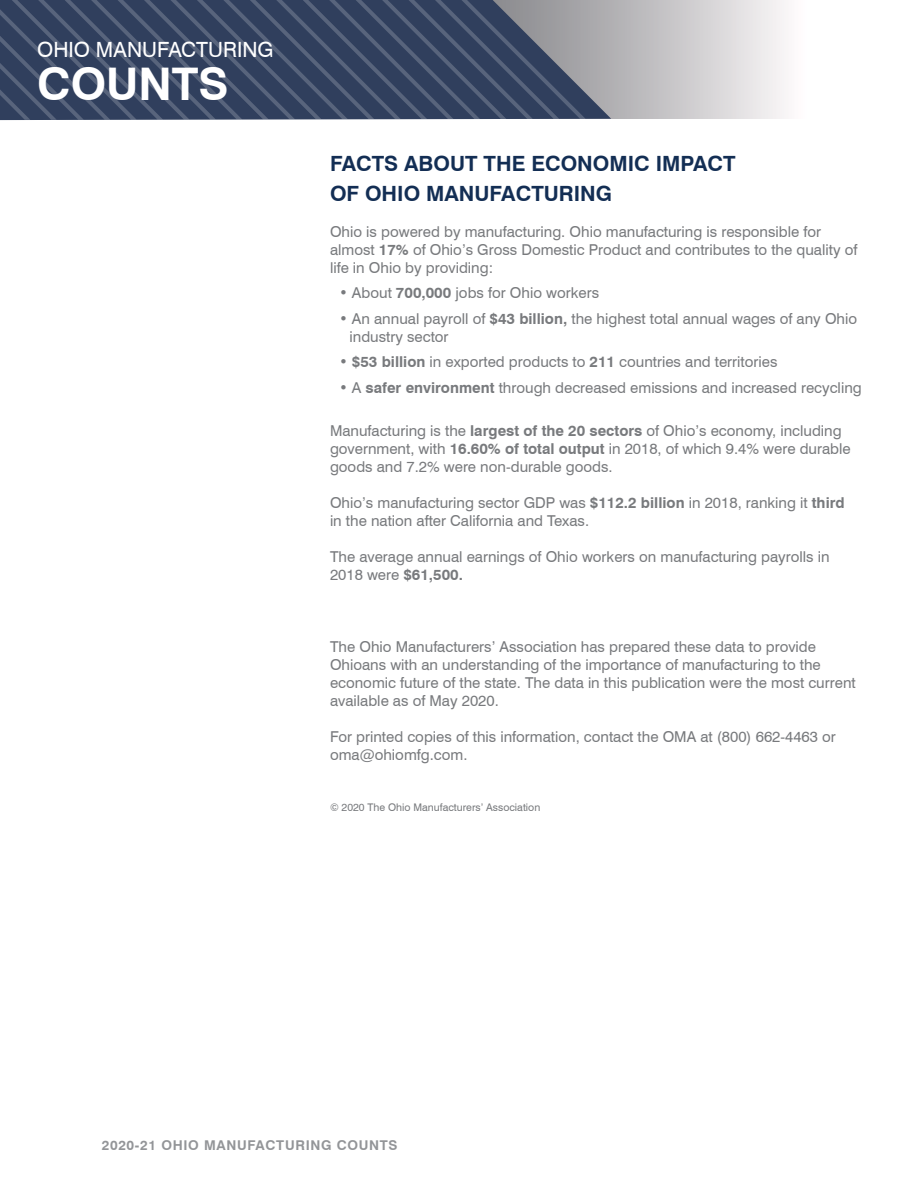
<style>
.page{position:relative;width:918px;height:1188px;background:#fff}
.page>*{position:absolute;margin:0;border:0;box-sizing:border-box;transform-origin:0 0}
.Green_Header{font:700 45px "Swiss 721 BT";color:#fff}
.Orange_Subhead{font:700 21px/30px "Swiss 721 BT";color:#132e54}
.Green_Header-2{font:21px "Swiss 721 BT";color:#fff}
.Copy{font:15px/18px "Swiss 721 BT";color:#787a7d}
.Bullets{font:15px/18px "Swiss 721 BT";color:#787a7d}
.t1{font:700 13.5px "Swiss 721 BT";letter-spacing:.05em;color:#939598}
.Copy-2{font:10.5px "Swiss 721 BT";color:#787a7d}
.s1{font-weight:700}
</style>
<div class="page">
<svg style="left:611px;top:0;width:173px;height:119px;background:#d2d0d2"></svg>
<svg style="left:348px;top:0;width:263px;height:120px;background:#a5a6ab"></svg>
<svg style="left:0;top:0;width:586px;height:119px;background:#3e4b67"></svg>
<p class="Green_Header-2" style="left:37px;top:36px;width:238px">OHIO MANUFACTURING</p>
<p class="Green_Header" style="left:37px;top:57px;width:193px">COUNTS</p>
<p class="Orange_Subhead" style="left:330px;top:148px;width:407px">FACTS ABOUT THE ECONOMIC IMPACT<br>OF OHIO MANUFACTURING</p>
<p class="Copy" style="left:330px;top:222px;width:529px">Ohio is powered by manufacturing. Ohio manufacturing is responsible for almost <span class="s1">17%</span> of Ohio’s Gross Domestic Product and contributes to the quality of life in Ohio by providing:</p>
<p class="Bullets" style="left:339px;top:284px;width:262px">• About <span class="s1">700,000</span> jobs for Ohio workers</p>
<p class="Bullets" style="left:350px;top:309px;width:509px;text-indent:-10px">• An annual payroll of <span class="s1">$43 billion,</span> the highest total annual wages of any Ohio industry sector</p>
<p class="Bullets" style="left:339px;top:353px;width:440px">• <span class="s1">$53 billion</span> in exported products to <span class="s1">211</span> countries and territories</p>
<p class="Bullets" style="left:339px;top:378px;width:524px">• A <span class="s1">safer environment</span> through decreased emissions and increased recycling</p>
<p class="Copy" style="left:330px;top:422px;width:522px">Manufacturing is the <span class="s1">largest of the 20 sectors</span> of Ohio’s economy, including government, with <span class="s1">16.60% of total output</span> in 2018, of which 9.4% were durable goods and 7.2% were non-durable goods.</p>
<p class="Copy" style="left:330px;top:494px;width:516px">Ohio’s manufacturing sector GDP was <span class="s1">$112.2 billion</span> in 2018, ranking it <span class="s1">third </span>in the nation after California and Texas.</p>
<p class="Copy" style="left:330px;top:548px;width:501px">The average annual earnings of Ohio workers on manufacturing payrolls in<br>2018 were <span class="s1">$61,500.</span></p>
<p class="Copy" style="left:330px;top:638px;width:527px">The Ohio Manufacturers’ Association has prepared these data to provide Ohioans with an understanding of the importance of manufacturing to the economic future of the state. The data in this publication were the most current available as of May 2020.</p>
<p class="Copy" style="left:330px;top:728px;width:507px">For printed copies of this information, contact the OMA at (800) 662-4463 or oma@ohiomfg.com.</p>
<p class="Copy-2" style="left:330px;top:801px;width:212px">© 2020 The Ohio Manufacturers’ Association</p>
<p class="t1" style="left:102px;top:1137px;width:297px">2020-21 OHIO MANUFACTURING COUNTS</p>
</div>
